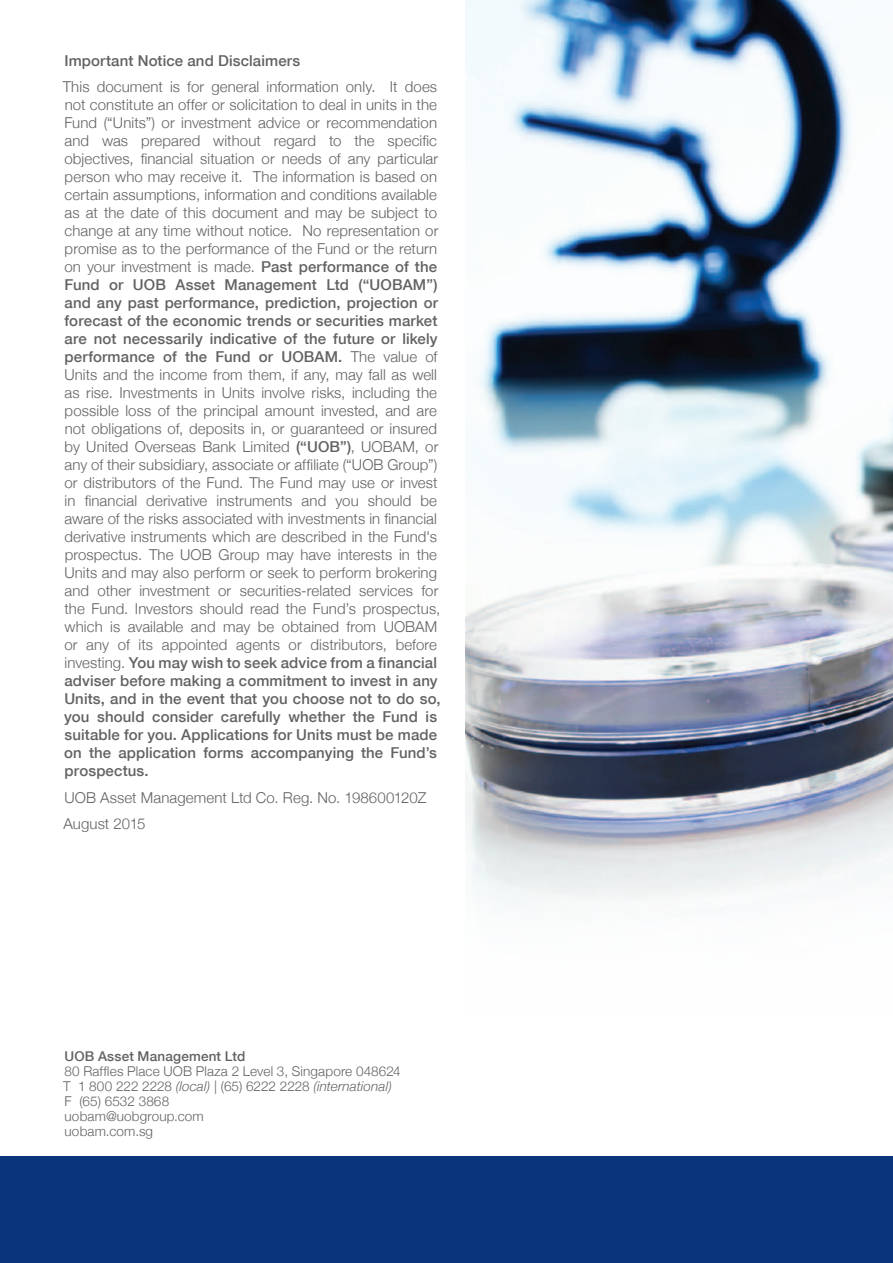
<style>
.page{position:relative;width:893px;height:1263px;background:#fff}
.page>*{position:absolute;margin:0;border:0;box-sizing:border-box;transform-origin:0 0}
.t1{font:300 15px/18px "Helvetica Neue";letter-spacing:.005em;color:#636263}
.t2{font:500 15px "Helvetica Neue";letter-spacing:.01em;color:#636263}
.t3{font:300 13.5px/15px "Helvetica Neue";letter-spacing:.01em;color:#636263}
.t4{font:500 13.5px "Helvetica Neue";letter-spacing:.015em;color:#636263}
.s1{font-weight:500}
.s2{font-style:italic}
</style>
<div class="page">
<div style="left:0;top:1157px;width:893px;height:106px;background:#08357c"></div>
<img style="left:466px;top:0;width:427px;height:908px">
<p class="t2" style="left:64px;top:51px;width:237px">Important Notice and Disclaimers</p>
<p class="t1" style="left:63px;top:77px;width:379px">This document is for general information only. It does not constitute an offer or solicitation to deal in units in the Fund (“Units”) or investment advice or recommendation and was prepared without regard to the specific objectives, financial situation or needs of any particular person who may receive it. The information is based on certain assumptions, information and conditions available as at the date of this document and may be subject to change at any time without notice. No representation or promise as to the performance of the Fund or the return on your investment is made. <span class="s1">Past performance of the Fund or UOB Asset Management Ltd (“UOBAM”) and any past performance, prediction, projection or forecast of the economic trends or securities market are not necessarily indicative of the future or likely performance of the Fund or UOBAM.</span> The value of Units and the income from them, if any, may fall as well as rise. Investments in Units involve risks, including the possible loss of the principal amount invested, and are not obligations of, deposits in, or guaranteed or insured by United Overseas Bank Limited <span class="s1">(“UOB”)</span>, UOBAM, or any of their subsidiary, associate or affiliate (“UOB Group”) or distributors of the Fund. The Fund may use or invest in financial derivative instruments and you should be aware of the risks associated with investments in financial derivative instruments which are described in the Fund's prospectus. The UOB Group may have interests in the Units and may also perform or seek to perform brokering and other investment or securities-related services for the Fund. Investors should read the Fund’s prospectus, which is available and may be obtained from UOBAM or any of its appointed agents or distributors, before investing. <span class="s1">You may wish to seek advice from a financial adviser before making a commitment to invest in any Units, and in the event that you choose not to do so, you should consider carefully whether the Fund is suitable for you. Applications for Units must be made on the application forms accompanying the Fund’s prospectus.</span></p>
<p class="t1" style="left:64px;top:784px;width:364px;line-height:26.5px">UOB Asset Management Ltd Co. Reg. No. 198600120Z<br>August 2015</p>
<p class="t4" style="left:64px;top:1048px;width:182px">UOB Asset Management Ltd</p>
<p class="t3" style="left:63px;top:1064px;width:339px">80 Raffles Place UOB Plaza 2 Level 3, Singapore 048624<br>T 1 800 222 2228 <span class="s2">(local)</span> | (65) 6222 2228 <span class="s2">(international)<br></span>F (65) 6532 3868<br>uobam@uobgroup.com<br>uobam.com.sg</p>
</div>
